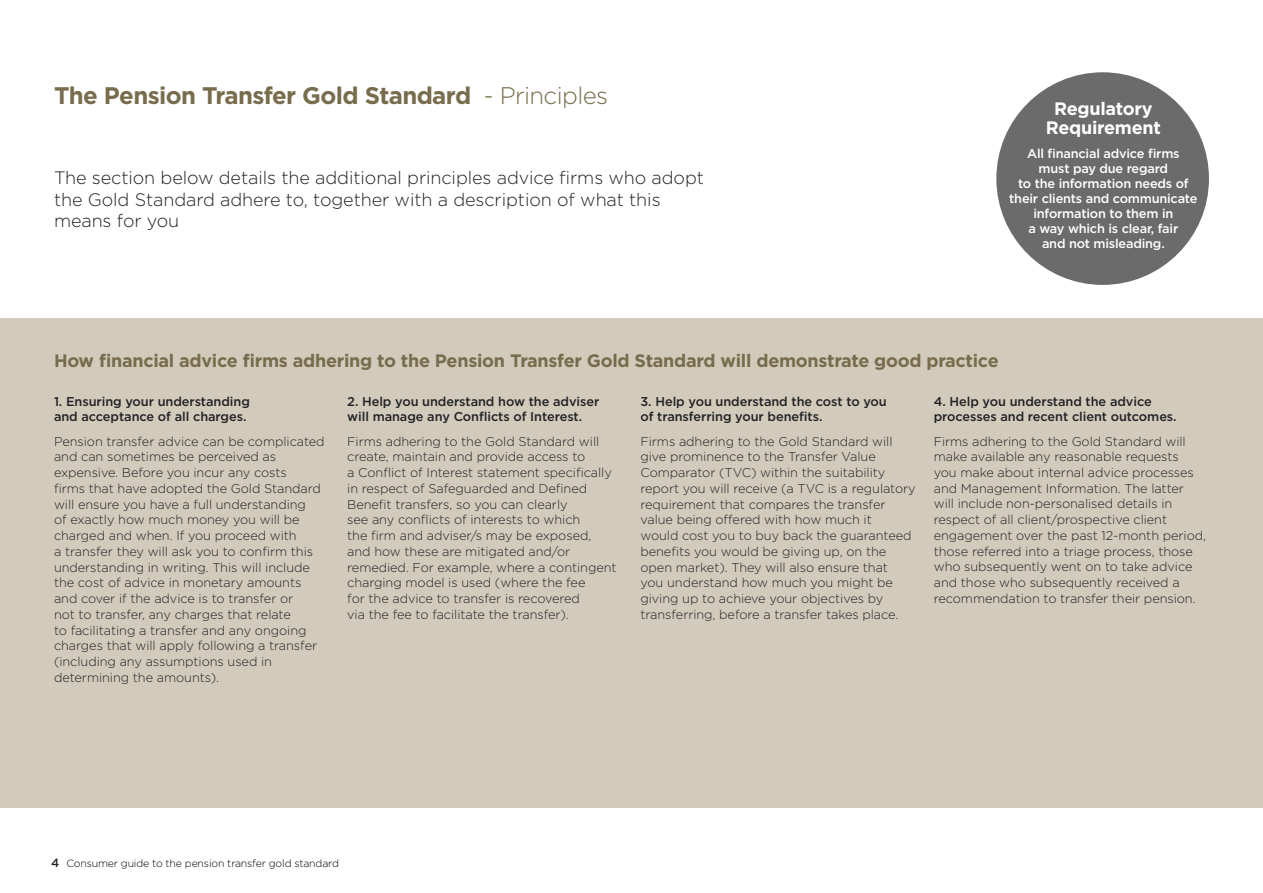
<style>
.page{position:relative;width:1263px;height:893px;background:#fff}
.page>*{position:absolute;margin:0;border:0;box-sizing:border-box;transform-origin:0 0}
.t1{font:700 24px "Gotham";letter-spacing:-.025em;color:#776c4c}
.t2{font:300 18px/21px "Gotham";letter-spacing:-.005em;color:#212225}
.t3{font:700 18px "Gotham";letter-spacing:-.015em;color:#776c4c}
.t4{font:700 18px/19.5px "Gotham";letter-spacing:-.015em;color:#fff;text-align:center}
.t5{font:300 12.75px/15.8px "Gotham";letter-spacing:-.005em;color:#212225}
.t6{font:500 12.75px/15.8px "Gotham";letter-spacing:-.005em;color:#212225}
.t7{font:500 12.75px/15px "Gotham";letter-spacing:-.015em;color:#fff;text-align:center}
.t8{font:300 10.5px "Gotham";letter-spacing:-.015em;color:#000}
.s1{font-weight:300}
.s2{font-weight:500;font-size:12px;color:#212225}
</style>
<div class="page">
<div style="left:0;top:319px;width:1263px;height:489px;background:#d2cabb"></div>
<div style="left:996px;top:72px;width:213px;height:213px;background:#6a6b6a;border-radius:50%"></div>
<h1 class="t1" style="left:54px;top:80px;width:555px">The Pension Transfer Gold Standard <span class="s1">- Principles</span></h1>
<h2 class="t2" style="left:54px;top:167px;width:651px">The section below details the additional principles advice firms who adopt the Gold Standard adhere to, together with a description of what this means for you</h2>
<h2 class="t4" style="left:1046px;top:99px;width:117px">Regulatory<br>Requirement</h2>
<p class="t7" style="left:1009px;top:146px;width:190px">All financial advice firms<br>must pay due regard<br>to the information needs of their clients and communicate information to them in<br>a way which is clear, fair<br>and not misleading.</p>
<h2 class="t3" style="left:54px;top:349px;width:946px">How financial advice firms adhering to the Pension Transfer Gold Standard will demonstrate good practice</h2>
<p class="t6" style="left:54px;top:393px;width:197px">1. Ensuring your understanding and acceptance of all charges.</p>
<p class="t5" style="left:54px;top:433px;width:272px">Pension transfer advice can be complicated and can sometimes be perceived as expensive. Before you incur any costs<br>firms that have adopted the Gold Standard will ensure you have a full understanding<br>of exactly how much money you will be charged and when. If you proceed with<br>a transfer they will ask you to confirm this understanding in writing. This will include the cost of advice in monetary amounts and cover if the advice is to transfer or<br>not to transfer, any charges that relate<br>to facilitating a transfer and any ongoing charges that will apply following a transfer (including any assumptions used in determining the amounts).</p>
<p class="t6" style="left:347px;top:393px;width:254px">2. Help you understand how the adviser will manage any Conflicts of Interest.</p>
<p class="t5" style="left:347px;top:433px;width:271px">Firms adhering to the Gold Standard will create, maintain and provide access to<br>a Conflict of Interest statement specifically in respect of Safeguarded and Defined Benefit transfers, so you can clearly<br>see any conflicts of interests to which<br>the firm and adviser/s may be exposed, and how these are mitigated and/or remedied. For example, where a contingent charging model is used (where the fee<br>for the advice to transfer is recovered<br>via the fee to facilitate the transfer).</p>
<p class="t6" style="left:640px;top:393px;width:248px">3. Help you understand the cost to you of transferring your benefits.</p>
<p class="t5" style="left:640px;top:433px;width:277px">Firms adhering to the Gold Standard will give prominence to the Transfer Value Comparator (TVC) within the suitability report you will receive (a TVC is a regulatory requirement that compares the transfer value being offered with how much it<br>would cost you to buy back the guaranteed benefits you would be giving up, on the open market). They will also ensure that<br>you understand how much you might be giving up to achieve your objectives by transferring, before a transfer takes place.</p>
<p class="t6" style="left:934px;top:393px;width:244px">4. Help you understand the advice processes and recent client outcomes.</p>
<p class="t5" style="left:934px;top:433px;width:274px">Firms adhering to the Gold Standard will make available any reasonable requests<br>you make about internal advice processes and Management Information. The latter will include non-personalised details in respect of all client/prospective client engagement over the past 12-month period, those referred into a triage process, those who subsequently went on to take advice and those who subsequently received a recommendation to transfer their pension.</p>
<p class="t8" style="left:51px;top:856px;width:289px"><span class="s2">4</span> Consumer guide to the pension transfer gold standard</p>
</div>
